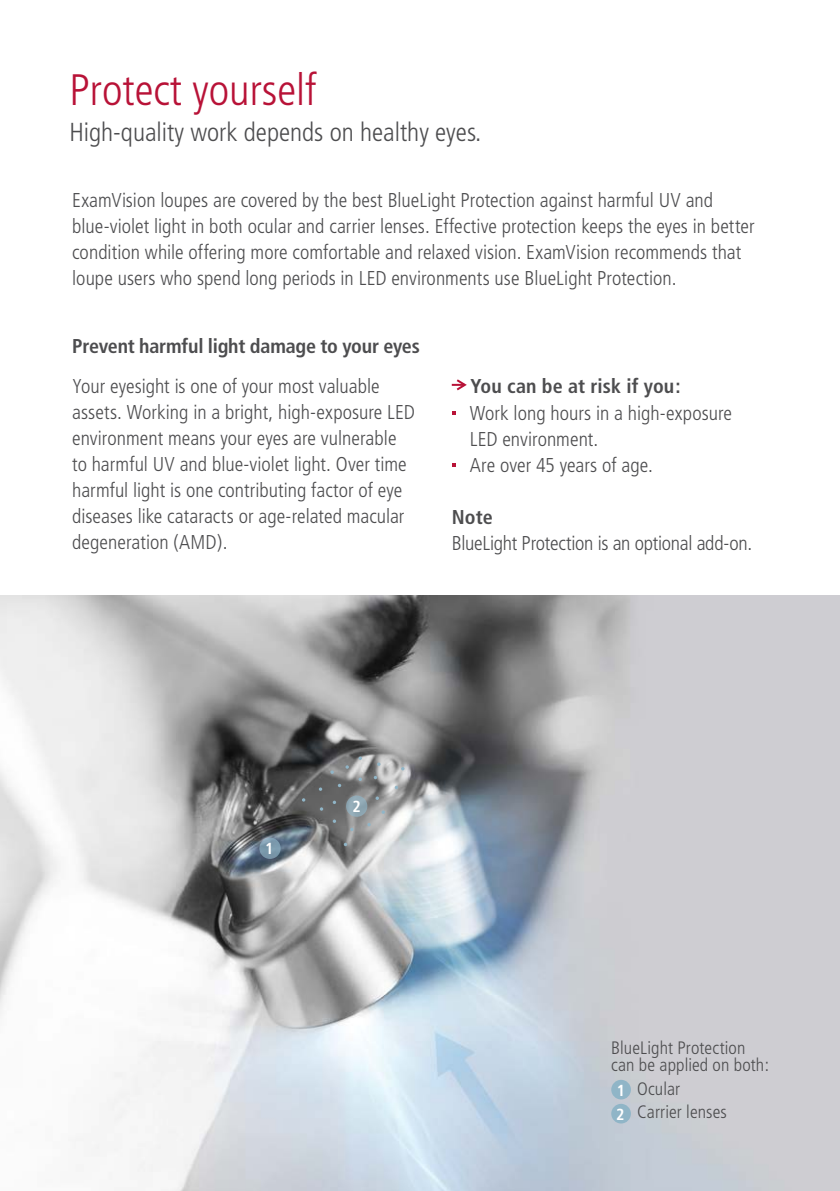
<style>
.page{position:relative;width:840px;height:1191px;background:#fff}
.page>*{position:absolute;margin:0;border:0;box-sizing:border-box;transform-origin:0 0}
.t1{font:300 condensed 44px "Frutiger";color:#b81237}
.t2{font:300 condensed 26px "Frutiger";color:#4d4d4f}
.t3{font:300 condensed 20px/26px "Frutiger";color:#4d4d4f}
.t4{font:700 condensed 20px "Frutiger";letter-spacing:-.01em;color:#4d4d4f}
.t5{font:700 condensed 20px "Frutiger";letter-spacing:.01em;color:#4d4d4f}
.t6{font:300 condensed 18px/17.6px "Frutiger";letter-spacing:.005em;color:#4d4d4f}
.t7{font:700 condensed 16px/24px "Frutiger";color:#fff}
</style>
<div class="page">
<img style="left:0;top:595px;width:839px;height:596px">
<svg style="left:451px;top:379px;width:16px;height:12px"></svg>
<svg style="left:452px;top:411px;width:3px;height:4px"></svg>
<svg style="left:452px;top:463px;width:3px;height:4px"></svg>
<svg style="left:330px;top:770px;width:3px;height:4px"></svg>
<svg style="left:345px;top:765px;width:4px;height:3px"></svg>
<svg style="left:332px;top:800px;width:4px;height:4px"></svg>
<svg style="left:332px;top:819px;width:4px;height:4px"></svg>
<svg style="left:319px;top:807px;width:4px;height:3px"></svg>
<svg style="left:350px;top:827px;width:3px;height:4px"></svg>
<svg style="left:343px;top:842px;width:4px;height:4px"></svg>
<svg style="left:337px;top:783px;width:4px;height:4px"></svg>
<svg style="left:318px;top:787px;width:4px;height:4px"></svg>
<svg style="left:358px;top:777px;width:4px;height:4px"></svg>
<svg style="left:375px;top:796px;width:4px;height:4px"></svg>
<svg style="left:358px;top:756px;width:4px;height:4px"></svg>
<svg style="left:377px;top:762px;width:3px;height:4px"></svg>
<svg style="left:394px;top:785px;width:4px;height:4px"></svg>
<svg style="left:381px;top:810px;width:4px;height:4px"></svg>
<svg style="left:259px;top:837px;width:21px;height:22px"></svg>
<div style="left:611px;top:1079px;width:19px;height:20px;background:#90b5c7;border-radius:50%"></div>
<div style="left:611px;top:1103px;width:19px;height:20px;background:#90b5c7;border-radius:50%"></div>
<svg style="left:373px;top:776px;width:4px;height:3px"></svg>
<div style="left:346px;top:795px;width:21px;height:22px;background:#91a9b5;border-radius:50%"></div>
<h1 class="t1" style="left:69px;top:65px;width:248px">Protect yourself</h1>
<h2 class="t2" style="left:69px;top:117px;width:413px">High-quality work depends on healthy eyes.</h2>
<p class="t3" style="left:72px;top:187px;width:683px">ExamVision loupes are covered by the best BlueLight Protection against harmful UV and blue-violet light in both ocular and carrier lenses. Effective protection keeps the eyes in better condition while offering more comfortable and relaxed vision. ExamVision recommends that loupe users who spend long periods in LED environments use BlueLight Protection.</p>
<p class="t4" style="left:72px;top:334px;width:349px">Prevent harmful light damage to your eyes</p>
<p class="t3" style="left:72px;top:373px;width:344px">Your eyesight is one of your most valuable assets. Working in a bright, high-exposure LED environment means your eyes are vulnerable to harmful UV and blue-violet light. Over time harmful light is one contributing factor of eye diseases like cataracts or age-related macular degeneration (AMD).</p>
<p class="t5" style="left:470px;top:374px;width:211px">You can be at risk if you:</p>
<p class="t3" style="left:469px;top:400px;width:264px">Work long hours in a high-exposure<br>LED environment.<br>Are over 45 years of age.</p>
<p class="t4" style="left:451px;top:505px;width:43px">Note</p>
<p class="t3" style="left:451px;top:530px;width:302px">BlueLight Protection is an optional add-on.</p>
<p class="t7" style="left:265px;top:836px;width:10px">1</p>
<p class="t7" style="left:352px;top:794px;width:10px">2</p>
<p class="t6" style="left:611px;top:1038px;width:159px">BlueLight Protection can be applied on both:</p>
<p class="t6" style="left:637px;top:1077px;width:91px;line-height:23.6px">Ocular<br>Carrier lenses</p>
<p class="t7" style="left:616px;top:1078px;width:10px">1<br>2</p>
</div>
